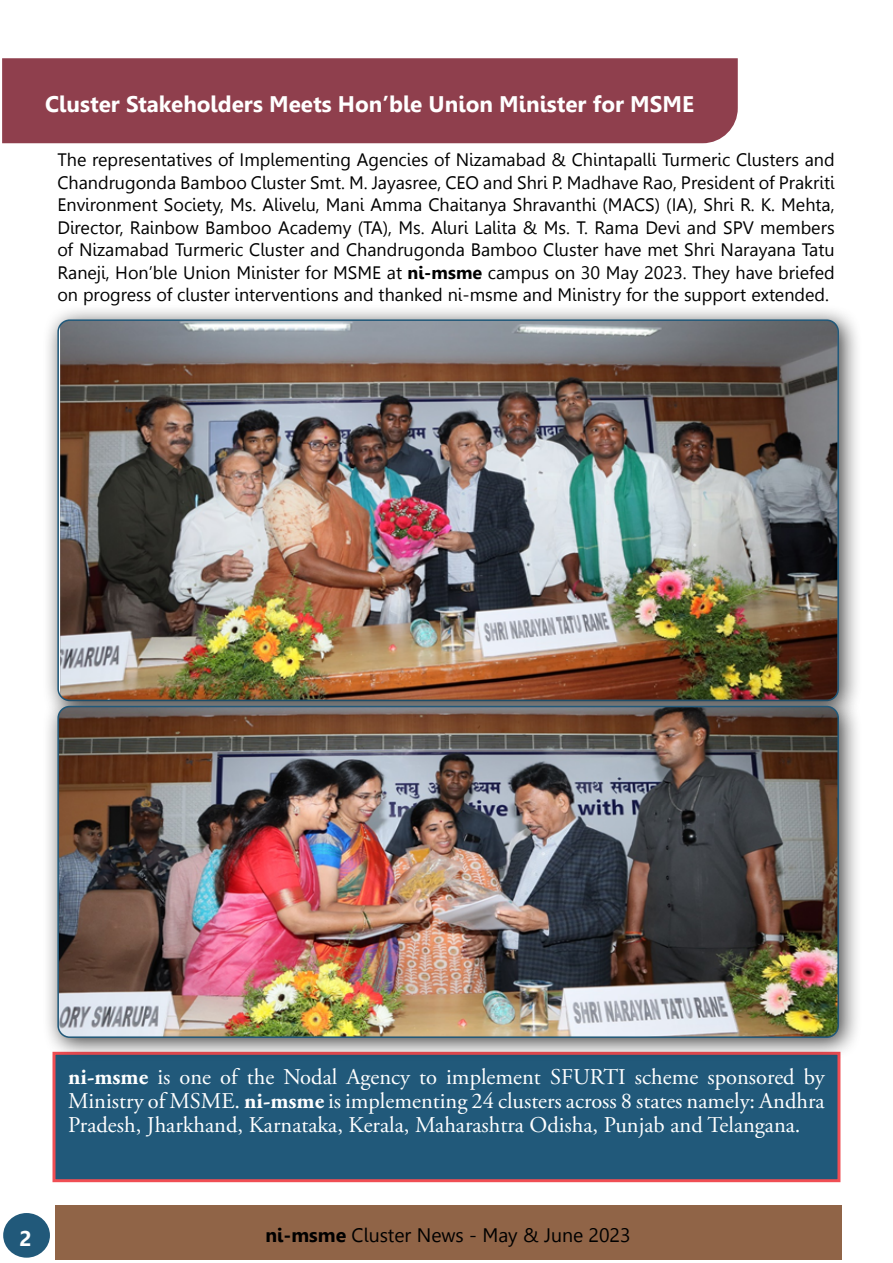
<style>
.page{position:relative;width:893px;height:1263px;background:#fff}
.page>*{position:absolute;margin:0;border:0;box-sizing:border-box;transform-origin:0 0}
.t1{font:22.5px/24px "Adobe Garamond Pro";color:#fff;text-align:justify}
.t2{font:700 22.5px "Leelawadee";color:#fff}
.t3{font:700 21.3px "Leelawadee";color:#fff}
.t4{font:19.5px "Leelawadee";color:#000}
.t5{font:18px/22.5px "Leelawadee";color:#000;text-align:justify}
.s1{font-weight:700}
</style>
<div class="page">
<div style="left:3px;top:1213px;width:47px;height:45px;background:#21597a;border-radius:50%"></div>
<div style="left:55px;top:1206px;width:786px;height:54px;background:#906447"></div>
<div style="left:54px;top:1053px;width:785px;height:128px;background:#21597a"></div>
<div style="left:52px;top:1052px;width:788px;height:130px;border:3px solid #f04e54"></div>
<div style="left:2px;top:58px;width:736px;height:85px;background:#8f3f4d"></div>
<div style="left:42px;top:304px;width:821px;height:421px;background:#000;opacity:.75"></div>
<img style="left:59px;top:320px;width:779px;height:370px">
<div style="left:42px;top:690px;width:821px;height:372px;background:#000;opacity:.75"></div>
<img style="left:58px;top:706px;width:780px;height:331px">
<div style="left:57px;top:706px;width:782px;height:332px;border:2px solid #21597a;border-radius:12px"></div>
<p class="t2" style="left:45px;top:91px;width:650px">Cluster Stakeholders Meets Hon’ble Union Minister for MSME</p>
<p class="t5" style="left:57px;top:149px;width:779px">The representatives of Implementing Agencies of Nizamabad &amp; Chintapalli Turmeric Clusters and Chandrugonda Bamboo Cluster Smt. M. Jayasree, CEO and Shri P. Madhave Rao, President of Prakriti Environment Society, Ms. Alivelu, Mani Amma Chaitanya Shravanthi (MACS) (IA), Shri R. K. Mehta, Director, Rainbow Bamboo Academy (TA), Ms. Aluri Lalita &amp; Ms. T. Rama Devi and SPV members of Nizamabad Turmeric Cluster and Chandrugonda Bamboo Cluster have met Shri Narayana Tatu Raneji, Hon’ble Union Minister for MSME at <span class="s1">ni-msme</span> campus on 30 May 2023. They have briefed on progress of cluster interventions and thanked ni-msme and Ministry for the support extended.</p>
<p class="t1" style="left:68px;top:1065px;width:758px"><span class="s1">ni-msme</span> is one of the Nodal Agency to implement SFURTI scheme sponsored by Ministry of MSME. <span class="s1">ni-msme</span> is implementing 24 clusters across 8 states namely: Andhra Pradesh, Jharkhand, Karnataka, Kerala, Maharashtra Odisha, Punjab and Telangana.</p>
<p class="t3" style="left:20px;top:1226px;width:14px">2</p>
<p class="t4" style="left:266px;top:1224px;width:367px"><span class="s1">ni-msme</span> Cluster News - May &amp; June 2023</p>
</div>
